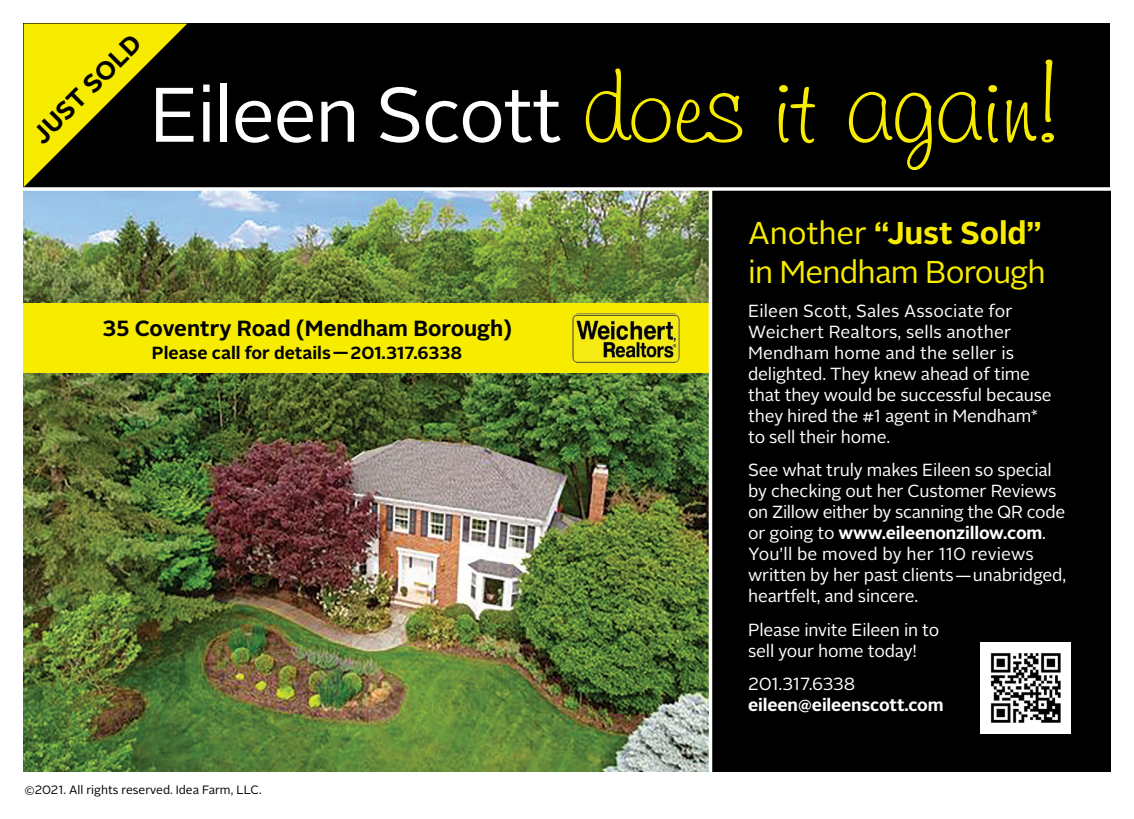
<style>
.page{position:relative;width:1134px;height:819px;background:#fff}
.page>*{position:absolute;margin:0;border:0;box-sizing:border-box;transform-origin:0 0}
.t1{font:77px "Alright Sans";letter-spacing:-.02em;color:#fff}
.t2{font:31.5px/38.5px "Alright Sans";letter-spacing:-.025em;color:#f7ec00}
.t3{font:700 25.55px "Alright Sans";color:#000}
.t4{font:700 21.88px "Alright Sans";color:#000}
.t5{font:17.5px/21px "Alright Sans";letter-spacing:-.01em;color:#fff}
.t6{font:700 17.5px "Alright Sans";color:#000}
.t7{font:700 17.5px "Alright Sans";letter-spacing:-.01em;color:#fff}
.t8{font:12.08px "Alright Sans";color:#000}
.s1{font-weight:700}
</style>
<div class="page">
<img style="left:24px;top:191px;width:685px;height:581px">
<div style="left:24px;top:24px;width:1086px;height:165px;background:#000"></div>
<svg style="left:586px;top:60px;width:468px;height:110px"></svg>
<div style="left:709px;top:189px;width:401px;height:583px;background:#000"></div>
<svg style="left:24px;top:24px;width:163px;height:163px"></svg>
<img style="left:980px;top:643px;width:91px;height:90px">
<div style="left:24px;top:304px;width:687px;height:69px;background:#f7ec00"></div>
<img style="left:572px;top:314px;width:108px;height:49px">
<svg style="left:23px;top:187px;width:1088px;height:4px;fill:#fff"></svg>
<hr style="left:709px;top:189px;width:3px;height:599px;background:#fff">
<h3 class="t3" style="left:24px;top:127px;width:143px;rotate:-45deg">JUST SOLD</h3>
<h1 class="t1" style="left:150px;top:63px;width:414px">Eileen Scott</h1>
<p class="t4" style="left:102px;top:313px;width:412px">35 Coventry Road (Mendham Borough)</p>
<p class="t6" style="left:152px;top:341px;width:312px">Please call for details—201.317.6338</p>
<p class="t8" style="left:25px;top:781px;width:239px">©2021. All rights reserved. Idea Farm, LLC.</p>
<h2 class="t2" style="left:748px;top:215px;width:299px">Another <span class="s1">“Just Sold” </span>in Mendham Borough</h2>
<p class="t5" style="left:748px;top:300px;width:305px">Eileen Scott, Sales Associate for<br>Weichert Realtors, sells another<br>Mendham home and the seller is delighted. They knew ahead of time that they would be successful because they hired the #1 agent in Mendham* to sell their home.</p>
<p class="t5" style="left:748px;top:460px;width:320px">See what truly makes Eileen so special by checking out her Customer Reviews on Zillow either by scanning the QR code or going to <span class="s1">www.eileenonzillow.com</span>.<br>You’ll be moved by her 110 reviews written by her past clients—unabridged, heartfelt, and sincere.</p>
<p class="t5" style="left:748px;top:619px;width:193px">Please invite Eileen in to sell your home today!</p>
<p class="t5" style="left:748px;top:674px;width:109px">201.317.6338</p>
<p class="t7" style="left:748px;top:693px;width:197px">eileen@eileenscott.com</p>
</div>
